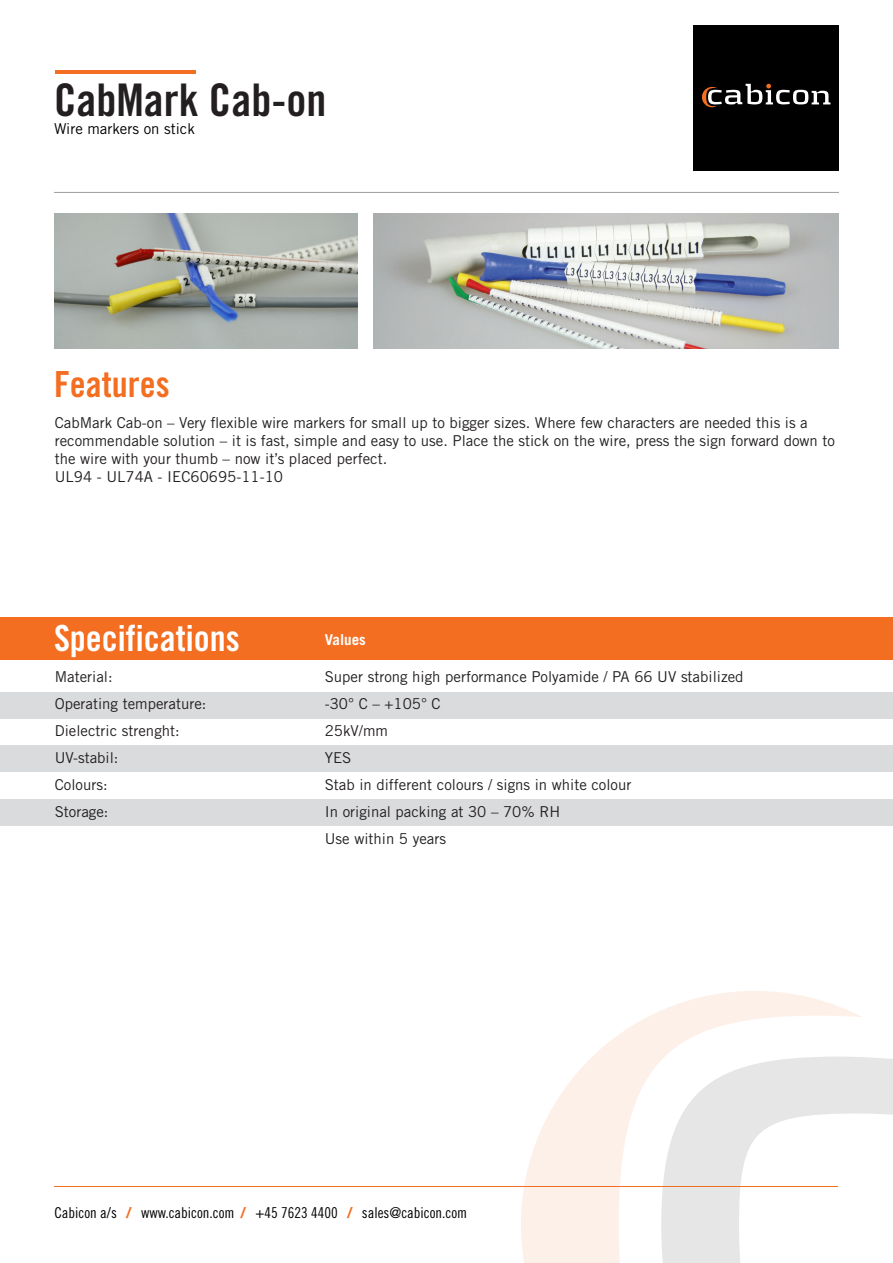
<style>
.page{position:relative;width:893px;height:1263px;background:#fff}
.page>*{position:absolute;margin:0;border:0;box-sizing:border-box;transform-origin:0 0}
.t1{font:45px "Trade Gothic Bold Cond Twenty";color:#231f20}
.t2{font:36px "Trade Gothic Bold Cond Twenty";color:#fff}
.t3{font:36px "Trade Gothic Bold Cond Twenty";color:#f36e21}
.t4{font:15px/18px "Trade Gothic LT Std";color:#231f20}
.t5{font:15px "Trade Gothic LT Std Cn 18";color:#000}
.t6{font:15px "Trade Gothic LT Std";color:#000}
.t7{font:700 15px "Trade Gothic LT Std";color:#fff}
.s1{font-family:"Trade Gothic LT Std";font-weight:700;color:#f36e21}
</style>
<div class="page">
<svg style="left:521px;top:991px;width:340px;height:272px"></svg>
<svg style="left:661px;top:1056px;width:232px;height:207px"></svg>
<div style="left:0;top:617px;width:893px;height:43px;background:#f36e21"></div>
<hr style="left:55px;top:1186px;width:783px;height:1px;background:#f36e21">
<div style="left:0;top:692px;width:893px;height:26px;background:#dadbdd"></div>
<div style="left:0;top:745px;width:893px;height:26px;background:#dadbdd"></div>
<div style="left:0;top:799px;width:893px;height:26px;background:#dadbdd"></div>
<div style="left:693px;top:26px;width:146px;height:145px;background:#000"></div>
<svg style="left:702px;top:84px;width:128px;height:23px"></svg>
<hr style="left:55px;top:70px;width:141px;height:4px;background:#f36e21">
<img style="left:54px;top:213px;width:303px;height:135px">
<img style="left:374px;top:213px;width:465px;height:135px">
<hr style="left:54px;top:192px;width:785px;height:1px;background:#9d9fa2">
<p class="t1" style="left:54px;top:73px;width:274px">CabMark Cab-on</p>
<p class="t6" style="left:54px;top:120px;width:142px">Wire markers on stick</p>
<p class="t3" style="left:54px;top:363px;width:117px">Features</p>
<p class="t4" style="left:55px;top:413px;width:782px">CabMark Cab-on – Very flexible wire markers for small up to bigger sizes. Where few characters are needed this is a recommendable solution – it is fast, simple and easy to use. Place the stick on the wire, press the sign forward down to the wire with your thumb – now it’s placed perfect.</p>
<p class="t4" style="left:55px;top:467px;width:230px">UL94 - UL74A - IEC60695-11-10</p>
<p class="t2" style="left:54px;top:616px;width:187px">Specifications</p>
<p class="t7" style="left:325px;top:630px;width:43px">Values</p>
<p class="t4" style="left:55px;top:668px;width:59px">Material:</p>
<p class="t4" style="left:325px;top:668px;width:420px">Super strong high performance Polyamide / PA 66 UV stabilized</p>
<p class="t4" style="left:55px;top:695px;width:153px">Operating temperature:</p>
<p class="t4" style="left:325px;top:695px;width:117px">-30° C – +105° C</p>
<p class="t4" style="left:55px;top:722px;width:126px">Dielectric strenght:</p>
<p class="t4" style="left:325px;top:722px;width:65px">25kV/mm</p>
<p class="t4" style="left:55px;top:749px;width:65px">UV-stabil:</p>
<p class="t4" style="left:325px;top:749px;width:28px">YES</p>
<p class="t4" style="left:55px;top:776px;width:54px">Colours:</p>
<p class="t4" style="left:325px;top:776px;width:308px">Stab in different colours / signs in white colour</p>
<p class="t4" style="left:55px;top:803px;width:55px">Storage:</p>
<p class="t4" style="left:325px;top:803px;width:237px">In original packing at 30 – 70% RH</p>
<p class="t4" style="left:325px;top:830px;width:123px">Use within 5 years</p>
<p class="t5" style="left:54px;top:1204px;width:414px">Cabicon a/s <span class="s1">/</span> www.cabicon.com <span class="s1">/</span> +45 7623 4400 <span class="s1">/</span> sales@cabicon.com</p>
</div>
